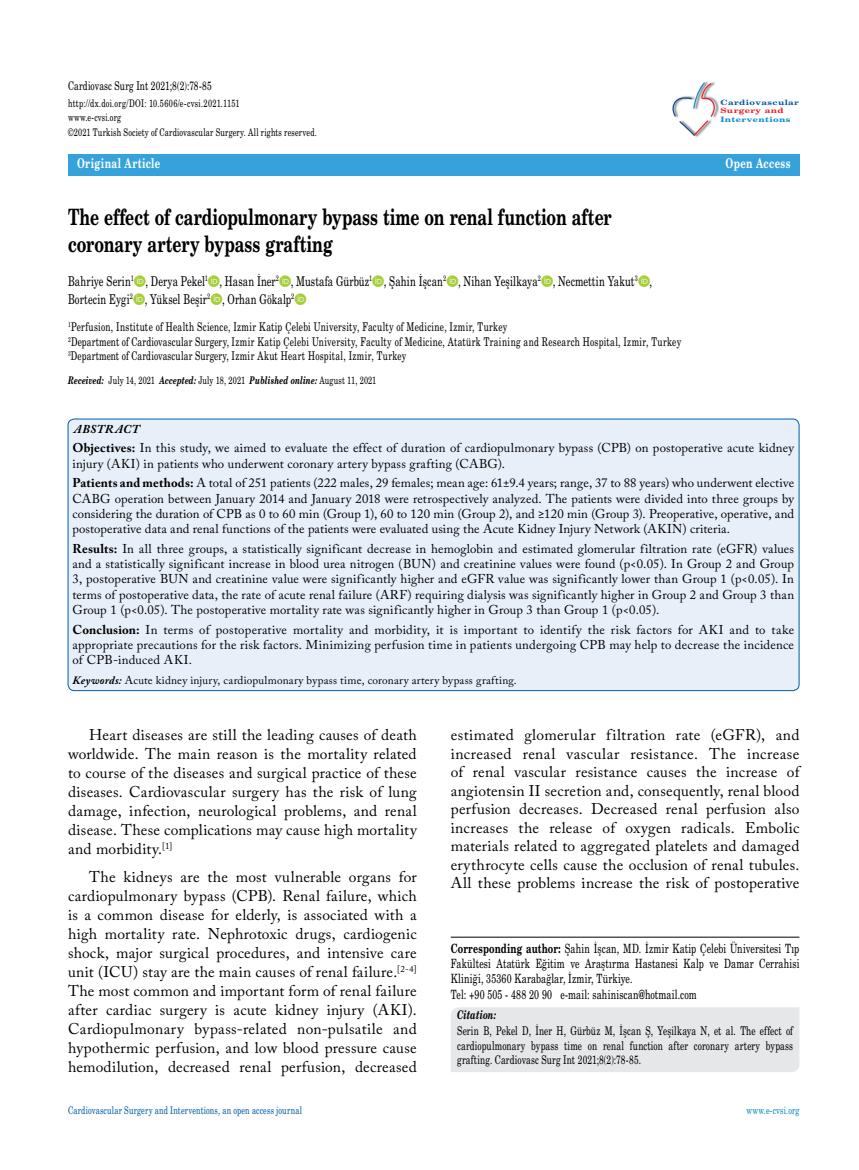
<style>
.page{position:relative;width:859px;height:1170px;background:#fff}
.page>*{position:absolute;margin:0;border:0;box-sizing:border-box;transform-origin:0 0}
.t1{font:22.5px/27px "Madison Bold Tr";color:#000}
.t2{font:15.45px/19px "Adobe Caslon Pro";letter-spacing:.015em;color:#000;text-align:justify}
.t3{font:13.5px/18px "Madison Tr";letter-spacing:.01em;color:#000}
.t4{font:13.5px "Madison Bold Tr";letter-spacing:.03em;color:#fff}
.t5{font:12.75px/15.3px "Adobe Caslon Pro";letter-spacing:.015em;color:#000;text-align:justify}
.t6{font:12.75px/15.3px "Madison Tr";letter-spacing:.015em;color:#000}
.t7{font:12px/14.4px "Madison Tr";letter-spacing:.02em;color:#000}
.t8{font:12px "Madison Bold Italic Tr";letter-spacing:.005em;color:#000}
.t9{font:italic 700 12px "Adobe Caslon Pro";letter-spacing:.04em;color:#000}
.t10{font:11.25px "Adobe Caslon Pro";letter-spacing:.02em;color:#000}
.t11{font:10.5px/14.7px "Madison Tr";letter-spacing:.015em;color:#000}
.t12{font:10.5px "Madison Tr";letter-spacing:.015em;color:#005baa}
.t13{font:10.5px "Madison Tr";letter-spacing:.015em;color:#0089cf}
.t14{font:7.35px "Madison Bold Tr";letter-spacing:.03em;color:#005baa;scale:1.8 1}
.t15{font:7.35px "Madison Bold Tr";letter-spacing:.03em;color:#0089cf;scale:1.8 1}
.t16{font:7.35px "Madison Bold Tr";letter-spacing:.03em;color:#ed1d24;scale:1.8 1}
.s1{font-family:"Madison Bold Italic Tr"}
.s2{font-weight:700}
.s3{font-weight:700;font-style:italic}
.s4{font-family:"Madison Bold Tr"}
</style>
<div class="page">
<img style="left:694px;top:81px;width:25px;height:56px">
<svg style="left:672px;top:82px;width:44px;height:54px"></svg>
<div style="left:68px;top:154px;width:731px;height:22px;background:#35a2db"></div>
<hr style="left:451px;top:936px;width:348px;height:1px;background:#000">
<div style="left:68px;top:419px;width:731px;height:271px;background:#e7eff9;border-radius:6px"></div>
<div style="left:451px;top:1007px;width:348px;height:64px;background:#e6e7e8"></div>
<p class="t7" style="left:68px;top:78px;width:145px">Cardiovasc Surg Int 2021;8(2):78-85</p>
<p class="t11" style="left:68px;top:95px;width:250px">http://dx.doi.org/DOI: 10.5606/e-cvsi.2021.1151<br>www.e-cvsi.org<br>©2021 Turkish Society of Cardiovascular Surgery. All rights reserved.</p>
<p class="t14" style="left:720px;top:97px;width:45px">Cardiovascular</p>
<p class="t16" style="left:720px;top:106px;width:37px">Surgery and</p>
<p class="t15" style="left:720px;top:115px;width:40px">Interventions</p>
<p class="t4" style="left:77px;top:155px;width:85px">Original Article</p>
<p class="t4" style="left:725px;top:155px;width:66px">Open Access</p>
<h1 class="t1" style="left:68px;top:202px;width:545px">The effect of cardiopulmonary bypass time on renal function after coronary artery bypass grafting</h1>
<p class="t3" style="left:68px;top:272px;width:586px">Bahriye Serin<sup>1</sup> , Derya Pekel<sup>1</sup> , Hasan İner<sup>2</sup> , Mustafa Gürbüz<sup>1</sup> , Şahin İşcan<sup>2</sup> , Nihan Yeşilkaya<sup>2</sup> , Necmettin Yakut<sup>3</sup> ,<br>Bortecin Eygi<sup>2</sup> , Yüksel Beşir<sup>2</sup> , Orhan Gökalp<sup>2</sup></p>
<p class="t7" style="left:68px;top:319px;width:615px"><sup>1</sup>Perfusion, Institute of Health Science, Izmir Katip Çelebi University, Faculty of Medicine, Izmir, Turkey<br><sup>2</sup>Department of Cardiovascular Surgery, Izmir Katip Çelebi University, Faculty of Medicine, Atatürk Training and Research Hospital, Izmir, Turkey<br><sup>3</sup>Department of Cardiovascular Surgery, Izmir Akut Heart Hospital, Izmir, Turkey</p>
<p class="t11" style="left:68px;top:372px;width:310px"><span class="s1">Received:</span> July 14, 2021 <span class="s1">Accepted:</span> July 18, 2021 <span class="s1">Published online:</span> August 11, 2021</p>
<p class="t9" style="left:74px;top:421px;width:67px">ABSTRACT</p>
<p class="t5" style="left:72px;top:440px;width:723px"><span class="s2">Objectives:</span> In this study, we aimed to evaluate the effect of duration of cardiopulmonary bypass (CPB) on postoperative acute kidney injury (AKI) in patients who underwent coronary artery bypass grafting (CABG).</p>
<p class="t5" style="left:72px;top:475px;width:723px"><span class="s2">Patients and methods:</span> A total of 251 patients (222 males, 29 females; mean age: 61±9.4 years; range, 37 to 88 years) who underwent elective CABG operation between January 2014 and January 2018 were retrospectively analyzed. The patients were divided into three groups by considering the duration of CPB as 0 to 60 min (Group 1), 60 to 120 min (Group 2), and ≥120 min (Group 3). Preoperative, operative, and postoperative data and renal functions of the patients were evaluated using the Acute Kidney Injury Network (AKIN) criteria.</p>
<p class="t5" style="left:72px;top:540px;width:723px"><span class="s2">Results:</span> In all three groups, a statistically significant decrease in hemoglobin and estimated glomerular filtration rate (eGFR) values and a statistically significant increase in blood urea nitrogen (BUN) and creatinine values were found (p&lt;0.05). In Group 2 and Group 3, postoperative BUN and creatinine value were significantly higher and eGFR value was significantly lower than Group 1 (p&lt;0.05). In terms of postoperative data, the rate of acute renal failure (ARF) requiring dialysis was significantly higher in Group 2 and Group 3 than Group 1 (p&lt;0.05). The postoperative mortality rate was significantly higher in Group 3 than Group 1 (p&lt;0.05).</p>
<p class="t5" style="left:72px;top:621px;width:723px"><span class="s2">Conclusion:</span> In terms of postoperative mortality and morbidity, it is important to identify the risk factors for AKI and to take appropriate precautions for the risk factors. Minimizing perfusion time in patients undergoing CPB may help to decrease the incidence of CPB-induced AKI.</p>
<p class="t10" style="left:72px;top:673px;width:446px"><span class="s3">Keywords:</span> Acute kidney injury, cardiopulmonary bypass time, coronary artery bypass grafting.</p>
<p class="t2" style="left:68px;top:725px;width:350px;text-indent:21px">Heart diseases are still the leading causes of death worldwide. The main reason is the mortality related to course of the diseases and surgical practice of these diseases. Cardiovascular surgery has the risk of lung damage, infection, neurological problems, and renal disease. These complications may cause high mortality and morbidity.<sup>[1]</sup></p>
<p class="t2" style="left:68px;top:866px;width:350px;text-indent:21px">The kidneys are the most vulnerable organs for cardiopulmonary bypass (CPB). Renal failure, which is a common disease for elderly, is associated with a high mortality rate. Nephrotoxic drugs, cardiogenic shock, major surgical procedures, and intensive care unit (ICU) stay are the main causes of renal failure.<sup>[2-4] </sup>The most common and important form of renal failure after cardiac surgery is acute kidney injury (AKI).<br>Cardiopulmonary bypass-related non-pulsatile and hypothermic perfusion, and low blood pressure cause hemodilution, decreased renal perfusion, decreased</p>
<p class="t2" style="left:451px;top:725px;width:350px;line-height:18.6px">estimated glomerular filtration rate (eGFR), and increased renal vascular resistance. The increase of renal vascular resistance causes the increase of angiotensin II secretion and, consequently, renal blood perfusion decreases. Decreased renal perfusion also increases the release of oxygen radicals. Embolic materials related to aggregated platelets and damaged erythrocyte cells cause the occlusion of renal tubules.<br>All these problems increase the risk of postoperative</p>
<p class="t6" style="left:451px;top:940px;width:350px"><span class="s4">Corresponding author:</span> Şahin İşcan, MD. İzmir Katip Çelebi Üniversitesi Tıp Fakültesi Atatürk Eğitim ve Araştırma Hastanesi Kalp ve Damar Cerrahisi Kliniği, 35360 Karabağlar, İzmir, Türkiye.<br>Tel: +90 505 - 488 20 90 e-mail: sahiniscan@hotmail.com</p>
<p class="t8" style="left:457px;top:1006px;width:41px">Citation:</p>
<p class="t7" style="left:457px;top:1023px;width:337px;text-align:justify">Serin B, Pekel D, İner H, Gürbüz M, İşcan Ş, Yeşilkaya N, et al. The effect of cardiopulmonary bypass time on renal function after coronary artery bypass grafting. Cardiovasc Surg Int 2021;8(2):78-85.</p>
<p class="t12" style="left:68px;top:1103px;width:235px">Cardiovascular Surgery and Interventions, an open access journal</p>
<p class="t13" style="left:746px;top:1103px;width:55px">www.e-cvsi.org</p>
</div>
